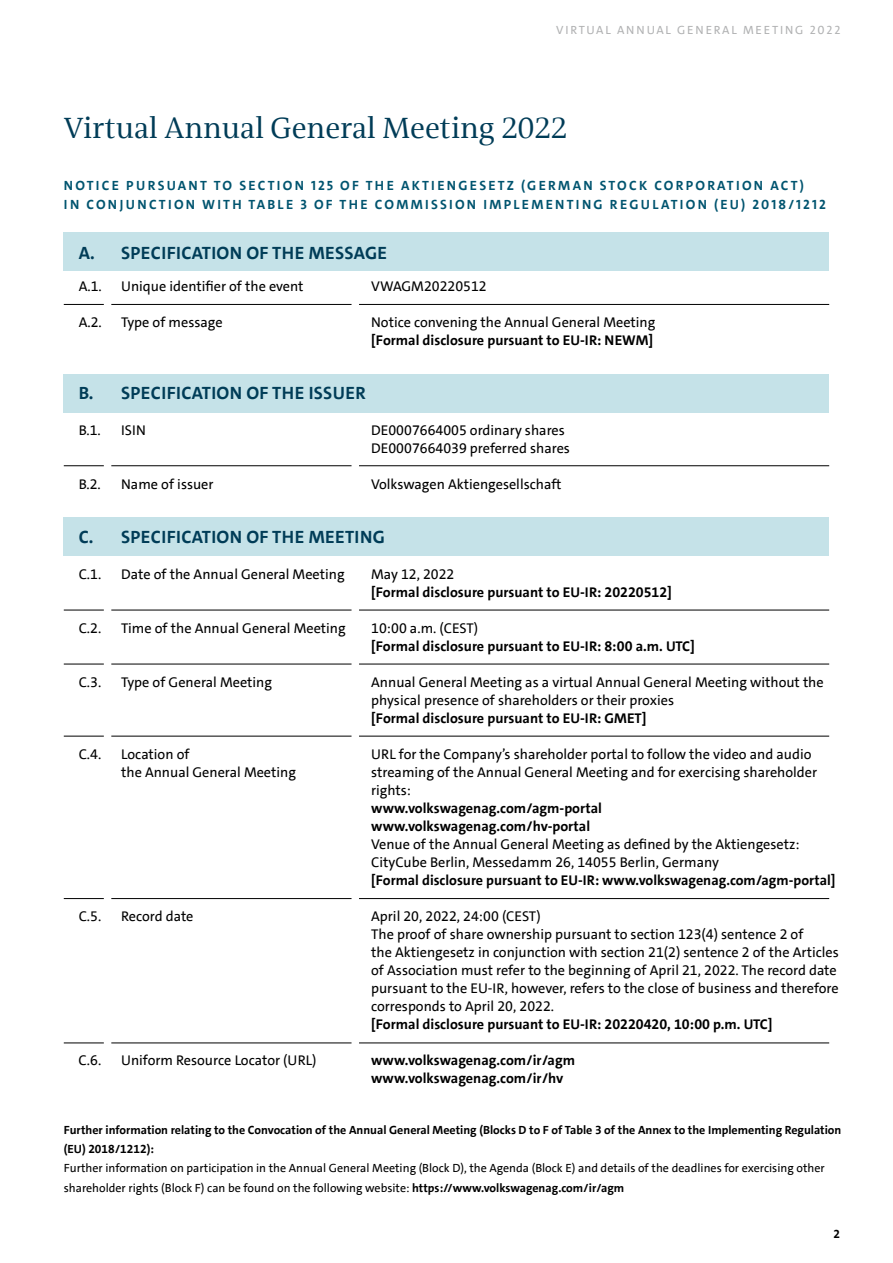
<style>
.page{position:relative;width:893px;height:1263px;background:#fff}
.page>*{position:absolute;margin:0;border:0;box-sizing:border-box;transform-origin:0 0}
.t1{font:30px "VWAG The Antiqua";color:#003c57}
.t2{font:700 18px "VWAG The Sans";letter-spacing:.02em;color:#003c57}
.t3{font:14.25px/18px "VWAG The Sans";color:#000}
.t4{font:700 14.25px/18px "VWAG The Sans";color:#000}
.t5{font:700 13.5px/19.2px "VWAG The Sans";letter-spacing:.17em;color:#00546f}
.t6{font:12px/19.2px "VWAG The Sans";color:#000}
.t7{font:700 12px/19.2px "VWAG The Sans";color:#000}
.t8{font:12px "VWAG The Sans";letter-spacing:.15em;color:#b1b2b3}
.s1{font-weight:700}
</style>
<div class="page">
<div style="left:64px;top:233px;width:765px;height:38px;background:#c5e2e8"></div>
<div style="left:64px;top:374px;width:765px;height:38px;background:#c5e2e8"></div>
<div style="left:64px;top:517px;width:765px;height:39px;background:#c5e2e8"></div>
<hr style="left:64px;top:304px;width:765px;height:1px;background:#000">
<hr style="left:64px;top:465px;width:765px;height:1px;background:#000">
<hr style="left:64px;top:610px;width:765px;height:1px;background:#000">
<hr style="left:64px;top:664px;width:765px;height:1px;background:#000">
<hr style="left:64px;top:736px;width:765px;height:1px;background:#000">
<hr style="left:64px;top:898px;width:765px;height:1px;background:#000">
<hr style="left:64px;top:1043px;width:765px;height:1px;background:#000">
<div style="left:352px;top:273px;width:7px;height:72px;background:#fff"></div>
<div style="left:352px;top:426px;width:7px;height:72px;background:#fff"></div>
<div style="left:352px;top:584px;width:7px;height:483px;background:#fff"></div>
<div style="left:104px;top:273px;width:7px;height:71px;background:#fff"></div>
<div style="left:104px;top:426px;width:7px;height:71px;background:#fff"></div>
<div style="left:104px;top:584px;width:7px;height:471px;background:#fff"></div>
<p class="t8" style="left:556px;top:23px;width:286px">VIRTUAL ANNUAL GENERAL MEETING 2022</p>
<h1 class="t1" style="left:64px;top:109px;width:505px">Virtual Annual General Meeting 2022</h1>
<p class="t5" style="left:64px;top:176px;width:763px">NOTICE PURSUANT TO SECTION 125 OF THE AKTIENGESETZ (GERMAN STOCK CORPORATION ACT)<br>IN CONJUNCTION WITH TABLE 3 OF THE COMMISSION IMPLEMENTING REGULATION (EU) 2018/1212</p>
<p class="t2" style="left:79px;top:241px;width:310px">A. SPECIFICATION OF THE MESSAGE</p>
<p class="t3" style="left:79px;top:277px;width:25px">A.1.</p>
<p class="t3" style="left:121px;top:277px;width:184px">Unique identifier of the event</p>
<p class="t3" style="left:371px;top:277px;width:117px">VWAGM20220512</p>
<p class="t3" style="left:79px;top:313px;width:25px">A.2.</p>
<p class="t3" style="left:121px;top:313px;width:103px">Type of message</p>
<p class="t3" style="left:371px;top:313px;width:286px">Notice convening the Annual General Meeting</p>
<p class="t4" style="left:371px;top:331px;width:283px">[Formal disclosure pursuant to EU-IR: NEWM]</p>
<p class="t2" style="left:79px;top:381px;width:289px">B. SPECIFICATION OF THE ISSUER</p>
<p class="t3" style="left:79px;top:421px;width:24px">B.1.</p>
<p class="t3" style="left:121px;top:421px;width:26px">ISIN</p>
<p class="t3" style="left:371px;top:421px;width:200px">DE0007664005 ordinary shares<br>DE0007664039 preferred shares</p>
<p class="t3" style="left:79px;top:475px;width:24px">B.2.</p>
<p class="t3" style="left:121px;top:475px;width:94px">Name of issuer</p>
<p class="t3" style="left:371px;top:475px;width:192px">Volkswagen Aktiengesellschaft</p>
<p class="t2" style="left:79px;top:525px;width:308px">C. SPECIFICATION OF THE MEETING</p>
<p class="t3" style="left:79px;top:565px;width:24px">C.1.</p>
<p class="t3" style="left:121px;top:565px;width:225px">Date of the Annual General Meeting</p>
<p class="t3" style="left:371px;top:565px;width:85px">May 12, 2022</p>
<p class="t4" style="left:371px;top:583px;width:302px">[Formal disclosure pursuant to EU-IR: 20220512]</p>
<p class="t3" style="left:79px;top:619px;width:24px">C.2.</p>
<p class="t3" style="left:121px;top:619px;width:226px">Time of the Annual General Meeting</p>
<p class="t3" style="left:371px;top:619px;width:109px">10:00 a.m. (CEST)</p>
<p class="t4" style="left:371px;top:637px;width:325px">[Formal disclosure pursuant to EU-IR: 8:00 a.m. UTC]</p>
<p class="t3" style="left:79px;top:673px;width:24px">C.3.</p>
<p class="t3" style="left:121px;top:673px;width:152px">Type of General Meeting</p>
<p class="t3" style="left:371px;top:673px;width:454px">Annual General Meeting as a virtual Annual General Meeting without the physical presence of shareholders or their proxies</p>
<p class="t4" style="left:371px;top:709px;width:277px">[Formal disclosure pursuant to EU-IR: GMET]</p>
<p class="t3" style="left:79px;top:745px;width:24px">C.4.</p>
<p class="t3" style="left:121px;top:745px;width:70px">Location of</p>
<p class="t3" style="left:371px;top:745px;width:442px">URL for the Company’s shareholder portal to follow the video and audio</p>
<p class="t3" style="left:121px;top:763px;width:176px">the Annual General Meeting</p>
<p class="t3" style="left:371px;top:763px;width:447px">streaming of the Annual General Meeting and for exercising shareholder rights:</p>
<p class="t4" style="left:371px;top:799px;width:232px">www.volkswagenag.com/agm-portal www.volkswagenag.com/hv-portal</p>
<p class="t3" style="left:371px;top:835px;width:430px">Venue of the Annual General Meeting as defined by the Aktiengesetz:<br>CityCube Berlin, Messedamm 26, 14055 Berlin, Germany</p>
<p class="t4" style="left:371px;top:871px;width:466px">[Formal disclosure pursuant to EU-IR: www.volkswagenag.com/agm-portal]</p>
<p class="t3" style="left:79px;top:907px;width:24px">C.5.</p>
<p class="t3" style="left:121px;top:907px;width:74px">Record date</p>
<p class="t3" style="left:371px;top:907px;width:469px">April 20, 2022, 24:00 (CEST)<br>The proof of share ownership pursuant to section 123(4) sentence 2 of<br>the Aktiengesetz in conjunction with section 21(2) sentence 2 of the Articles of Association must refer to the beginning of April 21, 2022. The record date pursuant to the EU-IR, however, refers to the close of business and therefore corresponds to April 20, 2022.</p>
<p class="t4" style="left:371px;top:1015px;width:403px">[Formal disclosure pursuant to EU-IR: 20220420, 10:00 p.m. UTC]</p>
<p class="t3" style="left:79px;top:1051px;width:24px">C.6.</p>
<p class="t3" style="left:121px;top:1051px;width:197px">Uniform Resource Locator (URL)</p>
<p class="t4" style="left:371px;top:1051px;width:205px">www.volkswagenag.com/ir/agm www.volkswagenag.com/ir/hv</p>
<p class="t7" style="left:64px;top:1120px;width:779px">Further information relating to the Convocation of the Annual General Meeting (Blocks D to F of Table 3 of the Annex to the Implementing Regulation (EU) 2018/1212):</p>
<p class="t6" style="left:64px;top:1159px;width:762px">Further information on participation in the Annual General Meeting (Block D), the Agenda (Block E) and details of the deadlines for exercising other shareholder rights (Block F) can be found on the following website: <span class="s1">https://www.volkswagenag.com/ir/agm</span></p>
<p class="t7" style="left:834px;top:1224px;width:8px">2</p>
</div>
